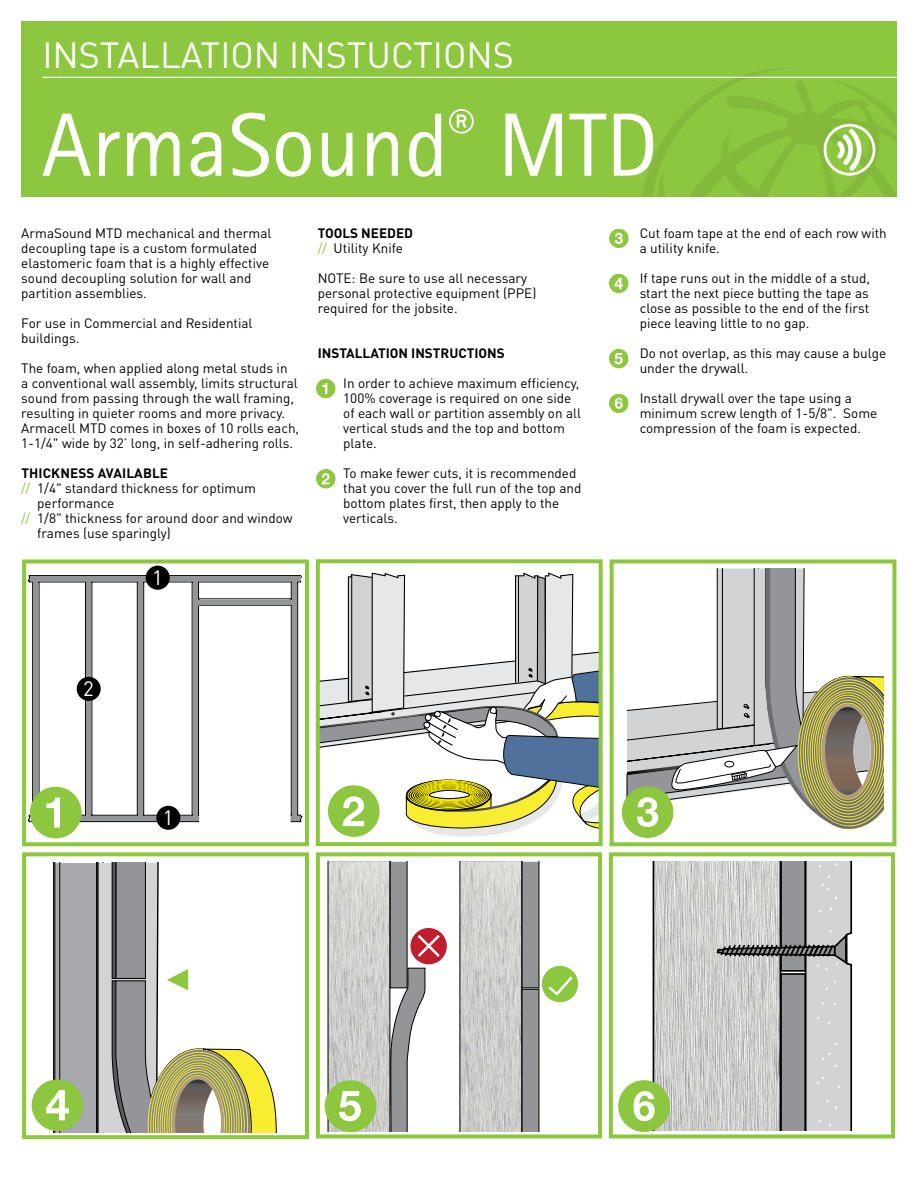
<style>
.page{position:relative;width:918px;height:1188px;background:#fff}
.page>*{position:absolute;margin:0;border:0;box-sizing:border-box;transform-origin:0 0}
.t1{font:90px "Rotis Sans Serif Pro";color:#fff}
.t2{font:36px "DINOT";color:#fff}
.t3{font:20.55px "DINOT";color:#fff}
.t4{font:13.5px/15px "DIN Pro";color:#000}
.t5{font:700 13.5px "DIN Pro";color:#000}
.s1{color:#8dc63f}
.s2{font-weight:700}
</style>
<div class="page">
<div style="left:21px;top:21px;width:876px;height:176px;background:#8dc63f"></div>
<hr style="left:42px;top:77px;width:862px;height:1px;background:#fff">
<svg style="left:316px;top:379px;width:19px;height:19px"></svg>
<svg style="left:316px;top:469px;width:20px;height:19px"></svg>
<svg style="left:609px;top:229px;width:20px;height:19px"></svg>
<svg style="left:609px;top:274px;width:19px;height:19px"></svg>
<svg style="left:609px;top:349px;width:20px;height:19px"></svg>
<svg style="left:609px;top:394px;width:20px;height:19px"></svg>
<svg style="left:27px;top:575px;width:275px;height:8px"></svg>
<div style="left:32px;top:582px;width:7px;height:233px;border:1px solid #000"></div>
<div style="left:85px;top:582px;width:7px;height:233px;border:1px solid #000"></div>
<div style="left:137px;top:582px;width:7px;height:233px;border:1px solid #000"></div>
<div style="left:192px;top:582px;width:7px;height:233px;border:1px solid #000"></div>
<div style="left:291px;top:582px;width:7px;height:233px;border:1px solid #000"></div>
<svg style="left:291px;top:815px;width:12px;height:7px"></svg>
<hr style="left:30px;top:577px;width:271px;height:4px;background:#939598">
<div style="left:291px;top:816px;width:9px;height:5px;background:#939598"></div>
<hr style="left:34px;top:581px;width:4px;height:235px;background:#939598">
<hr style="left:87px;top:581px;width:4px;height:235px;background:#939598">
<div style="left:138px;top:581px;width:5px;height:235px;background:#939598"></div>
<hr style="left:193px;top:581px;width:4px;height:235px;background:#939598">
<div style="left:292px;top:581px;width:5px;height:235px;background:#939598"></div>
<hr style="left:198px;top:600px;width:94px;height:4px;background:#939598">
<div style="left:22px;top:559px;width:287px;height:287px;border:4px solid #8dc63f"></div>
<div style="left:316px;top:559px;width:287px;height:287px;border:4px solid #8dc63f"></div>
<div style="left:610px;top:559px;width:286px;height:287px;border:4px solid #8dc63f"></div>
<svg style="left:28px;top:787px;width:171px;height:51px"></svg>
<svg style="left:318px;top:572px;width:283px;height:271px"></svg>
<svg style="left:621px;top:559px;width:263px;height:279px"></svg>
<div style="left:22px;top:852px;width:287px;height:287px;border:4px solid #8dc63f"></div>
<svg style="left:32px;top:863px;width:245px;height:270px"></svg>
<svg style="left:459px;top:862px;width:119px;height:270px"></svg>
<div style="left:316px;top:852px;width:286px;height:286px;border:4px solid #8dc63f"></div>
<div style="left:609px;top:852px;width:286px;height:286px;border:4px solid #8dc63f"></div>
<svg style="left:325px;top:862px;width:122px;height:270px"></svg>
<svg style="left:618px;top:861px;width:235px;height:271px;background:#c6c8c4"></svg>
<div style="left:146px;top:566px;width:24px;height:24px;background:#000;border-radius:50%"></div>
<div style="left:77px;top:677px;width:24px;height:24px;background:#000;border-radius:50%"></div>
<div style="left:156px;top:806px;width:24px;height:24px;background:#000;border-radius:50%"></div>
<svg style="left:634px;top:68px;width:263px;height:129px"></svg>
<h2 class="t2" style="left:42px;top:33px;width:473px">INSTALLATION INSTUCTIONS</h2>
<h1 class="t1" style="left:42px;top:92px;width:618px">ArmaSound<sup>®</sup> MTD</h1>
<p class="t4" style="left:21px;top:225px;width:252px">ArmaSound MTD mechanical and thermal decoupling tape is a custom formulated elastomeric foam that is a highly effective sound decoupling solution for wall and partition assemblies.</p>
<p class="t4" style="left:21px;top:314px;width:233px">For use in Commercial and Residential buildings.</p>
<p class="t4" style="left:21px;top:359px;width:279px">The foam, when applied along metal studs in<br>a conventional wall assembly, limits structural sound from passing through the wall framing, resulting in quieter rooms and more privacy.<br>Armacell MTD comes in boxes of 10 rolls each, 1-1/4" wide by 32’ long, in self-adhering rolls.</p>
<p class="t5" style="left:21px;top:462px;width:148px">THICKNESS AVAILABLE</p>
<p class="t4" style="left:21px;top:479px;width:236px"><span class="s1">//</span> 1/4" standard thickness for optimum</p>
<p class="t4" style="left:37px;top:494px;width:79px">performance</p>
<p class="t4" style="left:21px;top:509px;width:273px"><span class="s1">//</span> 1/8" thickness for around door and window</p>
<p class="t4" style="left:37px;top:524px;width:135px">frames (use sparingly)</p>
<h3 class="t3" style="left:152px;top:565px;width:12px">1</h3>
<p class="t4" style="left:318px;top:224px;width:97px"><span class="s2">TOOLS NEEDED </span><span class="s1">//</span> Utility Knife</p>
<p class="t4" style="left:318px;top:269px;width:220px">NOTE: Be sure to use all necessary personal protective equipment (PPE) required for the jobsite.</p>
<p class="t5" style="left:318px;top:342px;width:189px">INSTALLATION INSTRUCTIONS</p>
<p class="t4" style="left:343px;top:374px;width:239px">In order to achieve maximum efficiency,<br>100% coverage is required on one side of each wall or partition assembly on all vertical studs and the top and bottom plate.</p>
<p class="t4" style="left:343px;top:464px;width:240px">To make fewer cuts, it is recommended that you cover the full run of the top and bottom plates first, then apply to the verticals.</p>
<h3 class="t3" style="left:83px;top:676px;width:12px">2</h3>
<h3 class="t3" style="left:163px;top:805px;width:12px">1</h3>
<p class="t4" style="left:640px;top:224px;width:249px">Cut foam tape at the end of each row with a utility knife.</p>
<p class="t4" style="left:640px;top:269px;width:232px;text-align:justify">If tape runs out in the middle of a stud, start the next piece butting the tape as close as possible to the end of the first piece leaving little to no gap.</p>
<p class="t4" style="left:640px;top:344px;width:248px">Do not overlap, as this may cause a bulge under the drywall.</p>
<p class="t4" style="left:640px;top:389px;width:239px">Install drywall over the tape using a minimum screw length of 1-5/8". Some compression of the foam is expected.</p>
</div>
